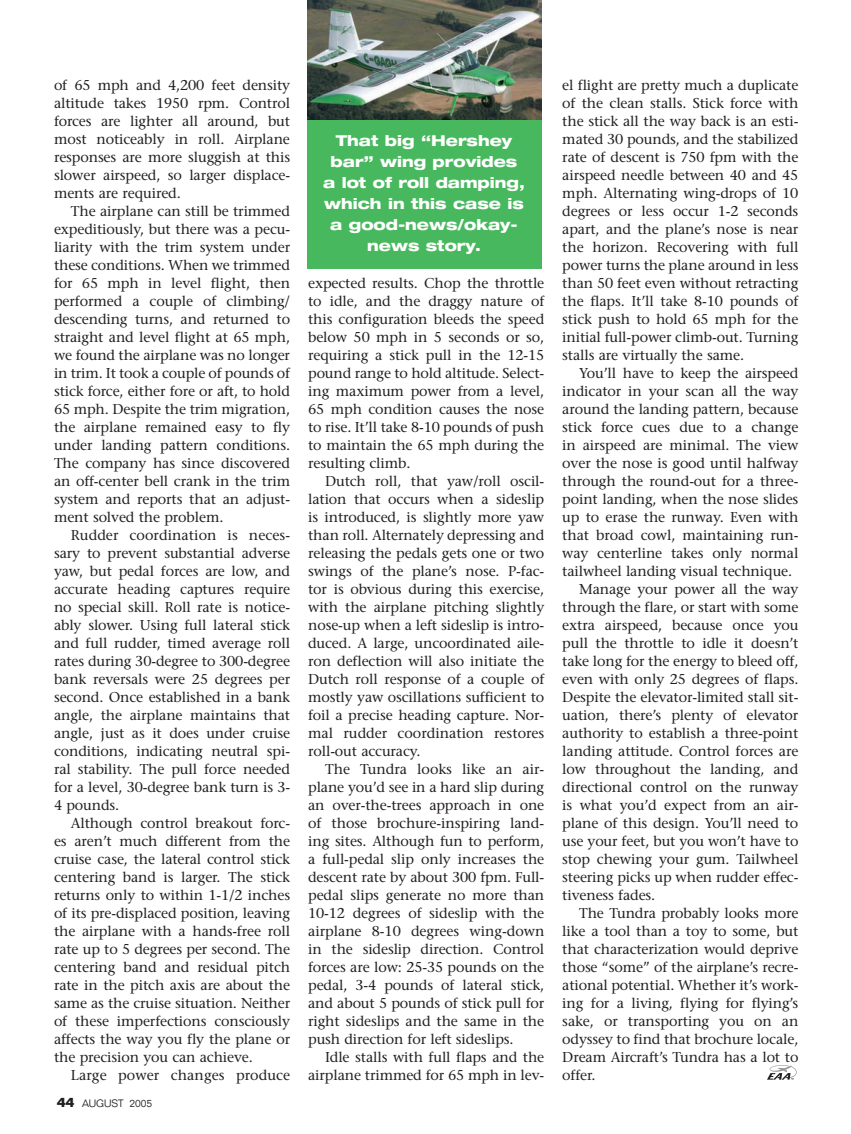
<style>
.page{position:relative;width:851px;height:1134px;background:#fff}
.page>*{position:absolute;margin:0;border:0;box-sizing:border-box;transform-origin:0 0}
.t1{font:800 expanded 15px/21px "Helvetica Neue";color:#fff;text-align:center}
.t2{font:14.25px/18px "Stone Serif";letter-spacing:-.01em;color:#231f20;text-align:justify}
.t3{font:300 10.5px "Folio";letter-spacing:-.01em;color:#231f20}
.s1{font-weight:700;font-size:13.5px}
</style>
<div class="page">
<img style="left:308px;top:0;width:234px;height:120px">
<div style="left:308px;top:120px;width:234px;height:148px;background:#47b85d"></div>
<svg style="left:767px;top:1065px;width:29px;height:15px"></svg>
<p class="t2" style="left:54px;top:76px;width:238px">of 65 mph and 4,200 feet density altitude takes 1950 rpm. Control forces are lighter all around, but most noticeably in roll. Airplane responses are more sluggish at this slower airspeed, so larger displace&shy;ments are required.</p>
<p class="t2" style="left:54px;top:202px;width:238px;text-indent:17px">The airplane can still be trimmed expeditiously, but there was a pecu&shy;liarity with the trim system under these conditions. When we trimmed for 65 mph in level flight, then performed a couple of climbing/ descending turns, and returned to straight and level flight at 65 mph, we found the airplane was no longer in trim. It took a couple of pounds of stick force, either fore or aft, to hold 65 mph. Despite the trim migration, the airplane remained easy to fly under landing pattern conditions.<br>The company has since discovered an off-center bell crank in the trim system and reports that an adjust&shy;ment solved the problem.</p>
<p class="t2" style="left:54px;top:526px;width:238px;text-indent:17px">Rudder coordination is neces&shy;sary to prevent substantial adverse yaw, but pedal forces are low, and accurate heading captures require no special skill. Roll rate is notice&shy;ably slower. Using full lateral stick and full rudder, timed average roll rates during 30-degree to 300-degree bank reversals were 25 degrees per second. Once established in a bank angle, the airplane maintains that angle, just as it does under cruise conditions, indicating neutral spi&shy;ral stability. The pull force needed for a level, 30-degree bank turn is 3- 4 pounds.</p>
<p class="t2" style="left:54px;top:814px;width:238px;text-indent:17px">Although control breakout forc&shy;es aren’t much different from the cruise case, the lateral control stick centering band is larger. The stick returns only to within 1-1/2 inches of its pre-displaced position, leaving the airplane with a hands-free roll rate up to 5 degrees per second. The centering band and residual pitch rate in the pitch axis are about the same as the cruise situation. Neither of these imperfections consciously affects the way you fly the plane or the precision you can achieve.</p>
<p class="t2" style="left:71px;top:1066px;width:221px">Large power changes produce</p>
<p class="t3" style="left:57px;top:1097px;width:97px"><span class="s1">44</span> AUGUST 2005</p>
<p class="t1" style="left:323px;top:129px;width:203px">That big “Hershey bar” wing provides a lot of roll damping, which in this case is a good-news/okay&shy;news story.</p>
<p class="t2" style="left:308px;top:274px;width:238px">expected results. Chop the throttle to idle, and the draggy nature of this configuration bleeds the speed below 50 mph in 5 seconds or so, requiring a stick pull in the 12-15 pound range to hold altitude. Select&shy;ing maximum power from a level, 65 mph condition causes the nose to rise. It’ll take 8-10 pounds of push to maintain the 65 mph during the resulting climb.</p>
<p class="t2" style="left:308px;top:472px;width:238px;text-indent:17px">Dutch roll, that yaw/roll oscil&shy;lation that occurs when a sideslip is introduced, is slightly more yaw than roll. Alternately depressing and releasing the pedals gets one or two swings of the plane’s nose. P-fac&shy;tor is obvious during this exercise, with the airplane pitching slightly nose-up when a left sideslip is intro&shy;duced. A large, uncoordinated aile&shy;ron deflection will also initiate the Dutch roll response of a couple of mostly yaw oscillations sufficient to foil a precise heading capture. Nor&shy;mal rudder coordination restores roll-out accuracy.</p>
<p class="t2" style="left:308px;top:760px;width:238px;text-indent:17px">The Tundra looks like an air&shy;plane you’d see in a hard slip during an over-the-trees approach in one of those brochure-inspiring land&shy;ing sites. Although fun to perform, a full-pedal slip only increases the descent rate by about 300 fpm. Full&shy;pedal slips generate no more than 10-12 degrees of sideslip with the airplane 8-10 degrees wing-down in the sideslip direction. Control forces are low: 25-35 pounds on the pedal, 3-4 pounds of lateral stick, and about 5 pounds of stick pull for right sideslips and the same in the push direction for left sideslips.</p>
<p class="t2" style="left:308px;top:1048px;width:238px;text-align:right">Idle stalls with full flaps and the airplane trimmed for 65 mph in lev-</p>
<p class="t2" style="left:562px;top:76px;width:238px">el flight are pretty much a duplicate of the clean stalls. Stick force with the stick all the way back is an esti&shy;mated 30 pounds, and the stabilized rate of descent is 750 fpm with the airspeed needle between 40 and 45 mph. Alternating wing-drops of 10 degrees or less occur 1-2 seconds apart, and the plane’s nose is near the horizon. Recovering with full power turns the plane around in less than 50 feet even without retracting the flaps. It’ll take 8-10 pounds of stick push to hold 65 mph for the initial full-power climb-out. Turning stalls are virtually the same.</p>
<p class="t2" style="left:579px;top:364px;width:221px">You’ll have to keep the airspeed</p>
<p class="t2" style="left:562px;top:382px;width:238px">indicator in your scan all the way</p>
<p class="t2" style="left:562px;top:400px;width:238px">around the landing pattern, because</p>
<p class="t2" style="left:562px;top:418px;width:238px">stick force cues due to a change</p>
<p class="t2" style="left:562px;top:436px;width:237px">in airspeed are minimal. The view</p>
<p class="t2" style="left:562px;top:454px;width:238px">over the nose is good until halfway</p>
<p class="t2" style="left:562px;top:472px;width:237px">through the round-out for a three-</p>
<p class="t2" style="left:562px;top:490px;width:237px">point landing, when the nose slides</p>
<p class="t2" style="left:562px;top:508px;width:237px">up to erase the runway. Even with</p>
<p class="t2" style="left:562px;top:526px;width:238px">that broad cowl, maintaining run-</p>
<p class="t2" style="left:562px;top:544px;width:238px">way centerline takes only normal</p>
<p class="t2" style="left:562px;top:562px;width:231px">tailwheel landing visual technique.</p>
<p class="t2" style="left:579px;top:580px;width:221px">Manage your power all the way</p>
<p class="t2" style="left:562px;top:598px;width:237px">through the flare, or start with some</p>
<p class="t2" style="left:562px;top:616px;width:238px">extra airspeed, because once you</p>
<p class="t2" style="left:562px;top:634px;width:237px">pull the throttle to idle it doesn’t</p>
<p class="t2" style="left:562px;top:652px;width:238px">take long for the energy to bleed off,</p>
<p class="t2" style="left:562px;top:670px;width:238px">even with only 25 degrees of flaps.</p>
<p class="t2" style="left:562px;top:688px;width:238px">Despite the elevator-limited stall sit-</p>
<p class="t2" style="left:562px;top:706px;width:237px">uation, there’s plenty of elevator</p>
<p class="t2" style="left:562px;top:724px;width:237px">authority to establish a three-point</p>
<p class="t2" style="left:562px;top:742px;width:237px">landing attitude. Control forces are</p>
<p class="t2" style="left:562px;top:760px;width:237px">low throughout the landing, and</p>
<p class="t2" style="left:562px;top:778px;width:238px">directional control on the runway</p>
<p class="t2" style="left:562px;top:796px;width:238px">is what you’d expect from an air-</p>
<p class="t2" style="left:562px;top:814px;width:237px">plane of this design. You’ll need to</p>
<p class="t2" style="left:562px;top:832px;width:238px">use your feet, but you won’t have to</p>
<p class="t2" style="left:562px;top:850px;width:238px">stop chewing your gum. Tailwheel</p>
<p class="t2" style="left:562px;top:868px;width:238px">steering picks up when rudder effec-</p>
<p class="t2" style="left:562px;top:886px;width:94px">tiveness fades.</p>
<p class="t2" style="left:579px;top:904px;width:221px">The Tundra probably looks more</p>
<p class="t2" style="left:562px;top:922px;width:238px">like a tool than a toy to some, but</p>
<p class="t2" style="left:562px;top:940px;width:237px">that characterization would deprive</p>
<p class="t2" style="left:562px;top:958px;width:238px">those “some” of the airplane’s recre-</p>
<p class="t2" style="left:562px;top:976px;width:238px">ational potential. Whether it’s work-</p>
<p class="t2" style="left:562px;top:994px;width:237px">ing for a living, flying for flying’s</p>
<p class="t2" style="left:562px;top:1012px;width:238px">sake, or transporting you on an</p>
<p class="t2" style="left:562px;top:1030px;width:237px">odyssey to find that brochure locale,</p>
<p class="t2" style="left:562px;top:1048px;width:237px">Dream Aircraft’s Tundra has a lot to</p>
<p class="t2" style="left:562px;top:1066px;width:35px">offer.</p>
</div>
